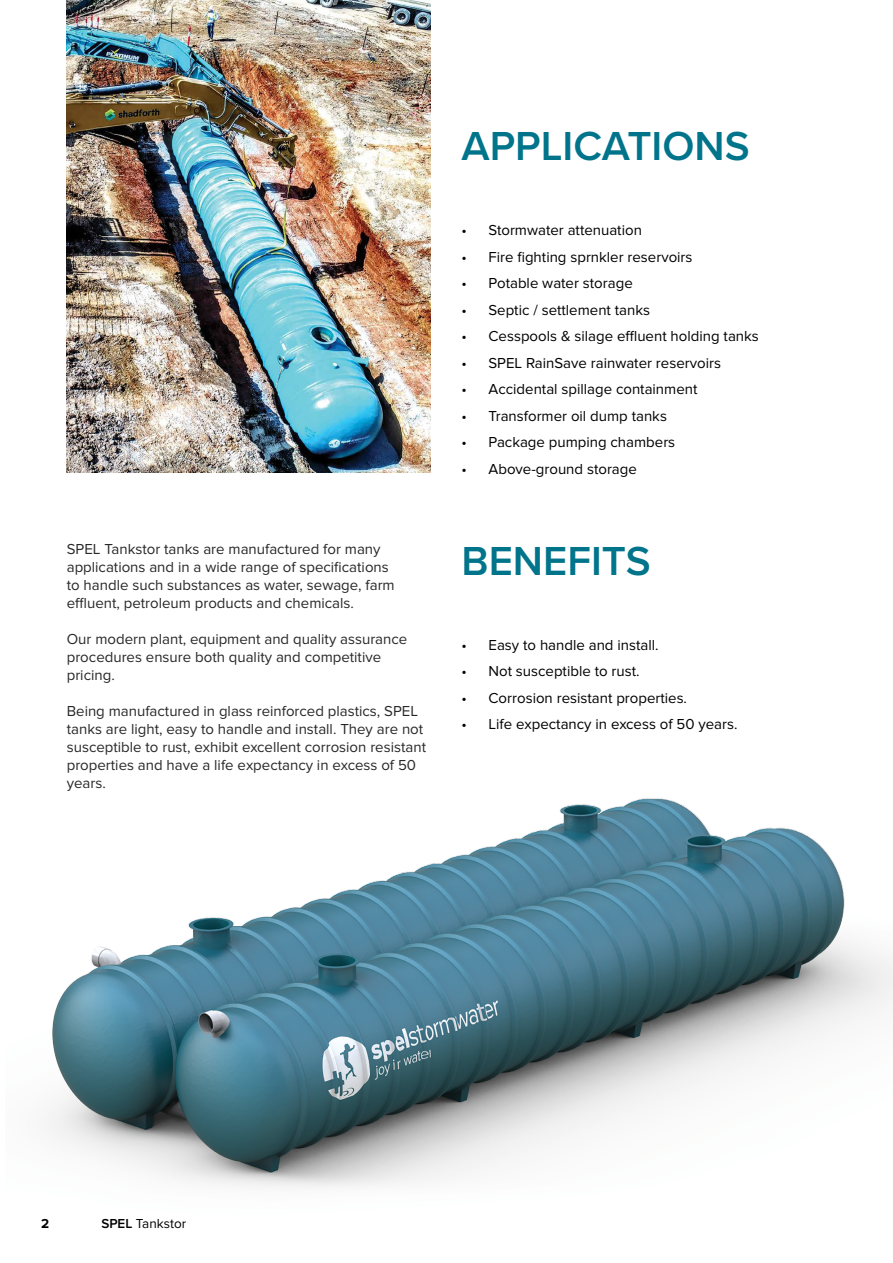
<style>
.page{position:relative;width:893px;height:1263px;background:#fff}
.page>*{position:absolute;margin:0;border:0;box-sizing:border-box;transform-origin:0 0}
.t1{font:600 42px "Proxima Nova";color:#00748b}
.t2{font:15px/18px "Proxima Nova";color:#292829}
.t3{font:15px "Proxima Nova";color:#000}
.t4{font:13.5px "Proxima Nova";color:#000}
.t5{font:700 13.5px "Proxima Nova";color:#000}
.s1{font-weight:600}
</style>
<div class="page">
<img style="left:47px;top:798px;width:846px;height:390px">
<img style="left:67px;top:0;width:363px;height:472px">
<p class="t2" style="left:67px;top:540px;width:329px">SPEL Tankstor tanks are manufactured for many applications and in a wide range of specifications to handle such substances as water, sewage, farm effluent, petroleum products and chemicals.</p>
<p class="t2" style="left:67px;top:630px;width:342px">Our modern plant, equipment and quality assurance procedures ensure both quality and competitive pricing.</p>
<p class="t2" style="left:67px;top:702px;width:361px">Being manufactured in glass reinforced plastics, SPEL tanks are light, easy to handle and install. They are not susceptible to rust, exhibit excellent corrosion resistant properties and have a life expectancy in excess of 50 years.</p>
<h1 class="t1" style="left:461px;top:115px;width:290px">APPLICATIONS</h1>
<p class="t3" style="left:461px;top:221px;width:182px">• Stormwater attenuation</p>
<p class="t3" style="left:461px;top:248px;width:233px">• Fire fighting sprnkler reservoirs</p>
<p class="t3" style="left:461px;top:274px;width:173px">• Potable water storage</p>
<p class="t3" style="left:461px;top:301px;width:190px">• Septic / settlement tanks</p>
<p class="t3" style="left:461px;top:327px;width:299px">• Cesspools &amp; silage effluent holding tanks</p>
<p class="t3" style="left:461px;top:354px;width:261px">• SPEL RainSave rainwater reservoirs</p>
<p class="t3" style="left:461px;top:381px;width:237px">• Accidental spillage containment</p>
<p class="t3" style="left:461px;top:407px;width:207px">• Transformer oil dump tanks</p>
<p class="t3" style="left:461px;top:434px;width:215px">• Package pumping chambers</p>
<p class="t3" style="left:461px;top:460px;width:177px">• Above-ground storage</p>
<h1 class="t1" style="left:461px;top:530px;width:191px">BENEFITS</h1>
<p class="t3" style="left:461px;top:636px;width:199px">• Easy to handle and install.</p>
<p class="t3" style="left:461px;top:663px;width:180px">• Not susceptible to rust.</p>
<p class="t3" style="left:461px;top:689px;width:227px">• Corrosion resistant properties.</p>
<p class="t3" style="left:461px;top:716px;width:278px">• Life expectancy in excess of 50 years.</p>
<p class="t5" style="left:41px;top:1216px;width:10px">2</p>
<p class="t4" style="left:101px;top:1216px;width:86px"><span class="s1">SPEL</span> Tankstor</p>
</div>
